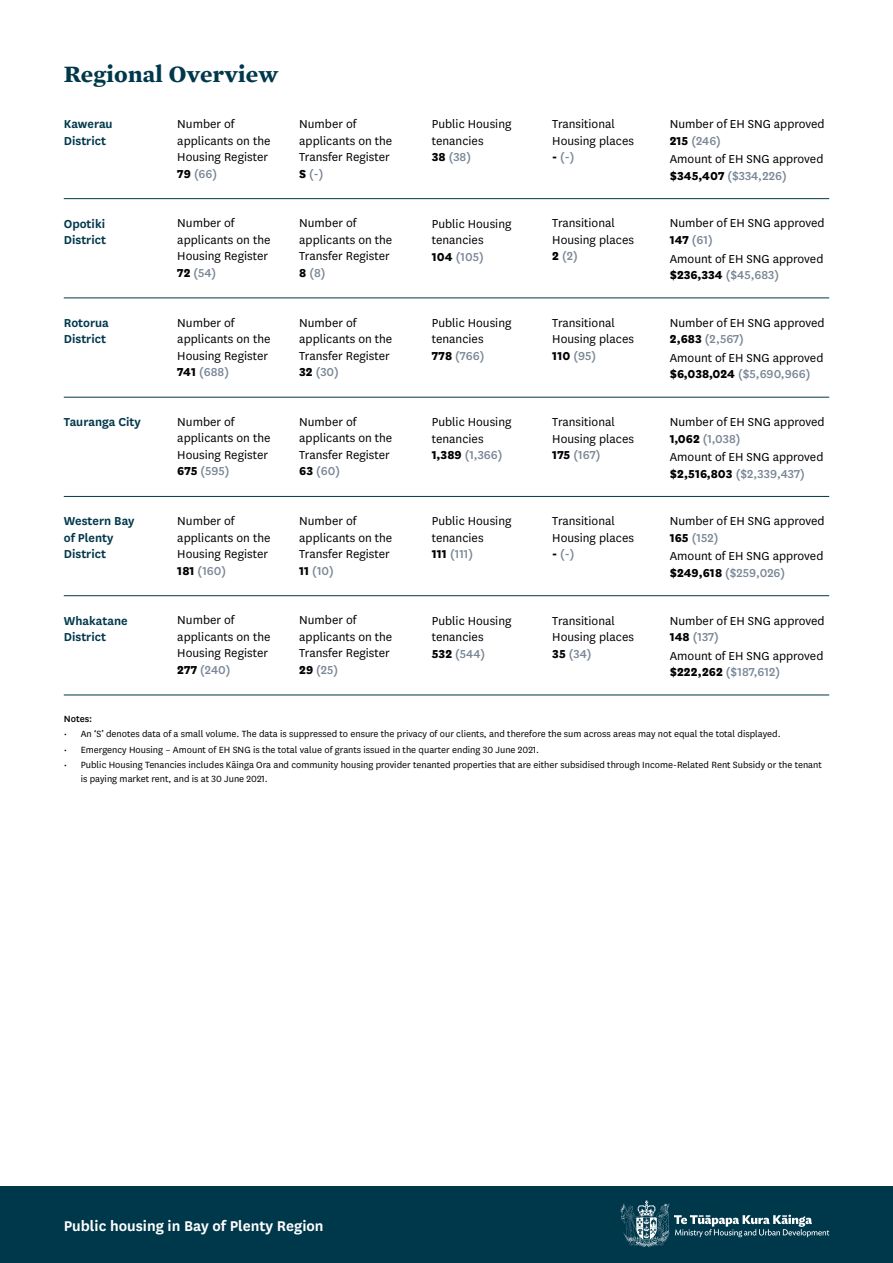
<style>
.page{position:relative;width:893px;height:1263px;background:#fff}
.page>*{position:absolute;margin:0;border:0;box-sizing:border-box;transform-origin:0 0}
.t1{font:700 24px "Mercury Text G1";letter-spacing:.01em;color:#00384b}
.t2{font:600 16.5px "National";color:#fff}
.t3{font:13.5px/16.5px "National";color:#000}
.t4{font:600 13.5px/16.5px "National";color:#00384b}
.t5{font:500 13.5px "National";color:#798696}
.t6{font:10.5px/13.5px "National";color:#000}
.t7{font:500 10.5px "National";color:#000}
.s1{font-weight:800}
.s2{font-weight:500;color:#798696}
.s3{font-weight:800;color:#000}
</style>
<div class="page">
<div style="left:0;top:1186px;width:893px;height:77px;background:#00384b"></div>
<svg style="left:621px;top:1200px;width:208px;height:47px"></svg>
<hr style="left:64px;top:198px;width:765px;height:1px;background:#00384b">
<hr style="left:64px;top:397px;width:765px;height:1px;background:#00384b">
<hr style="left:64px;top:595px;width:765px;height:1px;background:#00384b">
<hr style="left:64px;top:695px;width:765px;height:1px;background:#00384b">
<hr style="left:64px;top:297px;width:765px;height:1px;background:#00384b">
<hr style="left:64px;top:496px;width:765px;height:1px;background:#00384b">
<h1 class="t1" style="left:64px;top:59px;width:216px">Regional Overview</h1>
<p class="t4" style="left:64px;top:115px;width:50px">Kawerau<br>District</p>
<p class="t4" style="left:64px;top:214px;width:44px">Opotiki<br>District</p>
<p class="t4" style="left:64px;top:313px;width:47px">Rotorua<br>District</p>
<p class="t4" style="left:64px;top:413px;width:79px">Tauranga City</p>
<p class="t4" style="left:64px;top:512px;width:72px">Western Bay of Plenty<br>District</p>
<p class="t4" style="left:64px;top:611px;width:65px">Whakatane<br>District</p>
<p class="t3" style="left:177px;top:115px;width:95px">Number of applicants on the<br>Housing Register<br><span class="s1">79</span> <span class="s2">(66)</span></p>
<p class="t3" style="left:177px;top:214px;width:95px">Number of applicants on the<br>Housing Register<br><span class="s1">72</span> <span class="s2">(54)</span></p>
<p class="t3" style="left:177px;top:314px;width:95px">Number of applicants on the<br>Housing Register<br><span class="s1">741</span> <span class="s2">(688)</span></p>
<p class="t3" style="left:177px;top:413px;width:95px">Number of applicants on the<br>Housing Register<br><span class="s1">675</span> <span class="s2">(595)</span></p>
<p class="t3" style="left:177px;top:512px;width:95px">Number of applicants on the<br>Housing Register<br><span class="s1">181</span> <span class="s2">(160)</span></p>
<p class="t3" style="left:177px;top:611px;width:95px">Number of applicants on the<br>Housing Register<br><span class="s1">277</span> <span class="s2">(240)</span></p>
<p class="t3" style="left:299px;top:115px;width:95px">Number of applicants on the<br>Transfer Register<br><span class="s1">S</span> <span class="s2">(-)</span></p>
<p class="t3" style="left:299px;top:214px;width:95px">Number of applicants on the<br>Transfer Register<br><span class="s1">8</span> <span class="s2">(8)</span></p>
<p class="t3" style="left:299px;top:314px;width:95px">Number of applicants on the<br>Transfer Register<br><span class="s1">32</span> <span class="s2">(30)</span></p>
<p class="t3" style="left:299px;top:413px;width:95px">Number of applicants on the<br>Transfer Register<br><span class="s1">63</span> <span class="s2">(60)</span></p>
<p class="t3" style="left:299px;top:512px;width:95px">Number of applicants on the<br>Transfer Register<br><span class="s1">11</span> <span class="s2">(10)</span></p>
<p class="t3" style="left:299px;top:611px;width:95px">Number of applicants on the<br>Transfer Register<br><span class="s1">29</span> <span class="s2">(25)</span></p>
<p class="t3" style="left:432px;top:115px;width:81px">Public Housing tenancies<br><span class="s1">38</span> <span class="s2">(38)</span></p>
<p class="t3" style="left:432px;top:215px;width:81px">Public Housing tenancies<br><span class="s1">104</span> <span class="s2">(105)</span></p>
<p class="t3" style="left:432px;top:314px;width:81px">Public Housing tenancies<br><span class="s1">778</span> <span class="s2">(766)</span></p>
<p class="t3" style="left:432px;top:413px;width:81px">Public Housing tenancies<br><span class="s1">1,389</span> <span class="s2">(1,366)</span></p>
<p class="t3" style="left:432px;top:512px;width:81px">Public Housing tenancies<br><span class="s1">111</span> <span class="s2">(111)</span></p>
<p class="t3" style="left:432px;top:612px;width:81px">Public Housing tenancies<br><span class="s1">532</span> <span class="s2">(544)</span></p>
<p class="t3" style="left:552px;top:115px;width:83px">Transitional<br>Housing places</p>
<p class="t5" style="left:552px;top:148px;width:24px"><span class="s3">-</span> (-)</p>
<p class="t3" style="left:552px;top:214px;width:83px">Transitional<br>Housing places<br><span class="s1">2</span> <span class="s2">(2)</span></p>
<p class="t3" style="left:552px;top:314px;width:83px">Transitional<br>Housing places<br><span class="s1">110</span> <span class="s2">(95)</span></p>
<p class="t3" style="left:552px;top:413px;width:83px">Transitional<br>Housing places<br><span class="s1">175</span> <span class="s2">(167)</span></p>
<p class="t3" style="left:552px;top:512px;width:83px">Transitional<br>Housing places</p>
<p class="t5" style="left:552px;top:545px;width:24px"><span class="s3">-</span> (-)</p>
<p class="t3" style="left:552px;top:611px;width:83px">Transitional<br>Housing places<br><span class="s1">35</span> <span class="s2">(34)</span></p>
<p class="t3" style="left:670px;top:115px;width:156px">Number of EH SNG approved<br><span class="s1">215</span> <span class="s2">(246)</span></p>
<p class="t3" style="left:670px;top:150px;width:155px">Amount of EH SNG approved <span class="s1">$345,407</span> <span class="s2">($334,226)</span></p>
<p class="t3" style="left:670px;top:215px;width:156px">Number of EH SNG approved<br><span class="s1">147</span> <span class="s2">(61)</span></p>
<p class="t3" style="left:670px;top:250px;width:155px">Amount of EH SNG approved <span class="s1">$236,334</span> <span class="s2">($45,683)</span></p>
<p class="t3" style="left:670px;top:314px;width:156px">Number of EH SNG approved<br><span class="s1">2,683</span> <span class="s2">(2,567)</span></p>
<p class="t3" style="left:670px;top:349px;width:155px">Amount of EH SNG approved <span class="s1">$6,038,024</span> <span class="s2">($5,690,966)</span></p>
<p class="t3" style="left:670px;top:413px;width:156px">Number of EH SNG approved<br><span class="s1">1,062</span> <span class="s2">(1,038)</span></p>
<p class="t3" style="left:670px;top:448px;width:155px">Amount of EH SNG approved <span class="s1">$2,516,803</span> <span class="s2">($2,339,437)</span></p>
<p class="t3" style="left:670px;top:512px;width:156px">Number of EH SNG approved<br><span class="s1">165</span> <span class="s2">(152)</span></p>
<p class="t3" style="left:670px;top:547px;width:155px">Amount of EH SNG approved <span class="s1">$249,618</span> <span class="s2">($259,026)</span></p>
<p class="t3" style="left:670px;top:612px;width:156px">Number of EH SNG approved<br><span class="s1">148</span> <span class="s2">(137)</span></p>
<p class="t3" style="left:670px;top:647px;width:155px">Amount of EH SNG approved <span class="s1">$222,262</span> <span class="s2">($187,612)</span></p>
<p class="t7" style="left:64px;top:711px;width:30px">Notes:</p>
<p class="t6" style="left:64px;top:727px;width:718px">• An ‘S’ denotes data of a small volume. The data is suppressed to ensure the privacy of our clients, and therefore the sum across areas may not equal the total displayed.</p>
<p class="t6" style="left:64px;top:742px;width:477px">• Emergency Housing – Amount of EH SNG is the total value of grants issued in the quarter ending 30 June 2021.</p>
<p class="t6" style="left:81px;top:758px;width:743px;text-indent:-17px">• Public Housing Tenancies includes Kāinga Ora and community housing provider tenanted properties that are either subsidised through Income-Related Rent Subsidy or the tenant is paying market rent, and is at 30 June 2021.</p>
<p class="t2" style="left:64px;top:1214px;width:261px">Public housing in Bay of Plenty Region</p>
</div>
